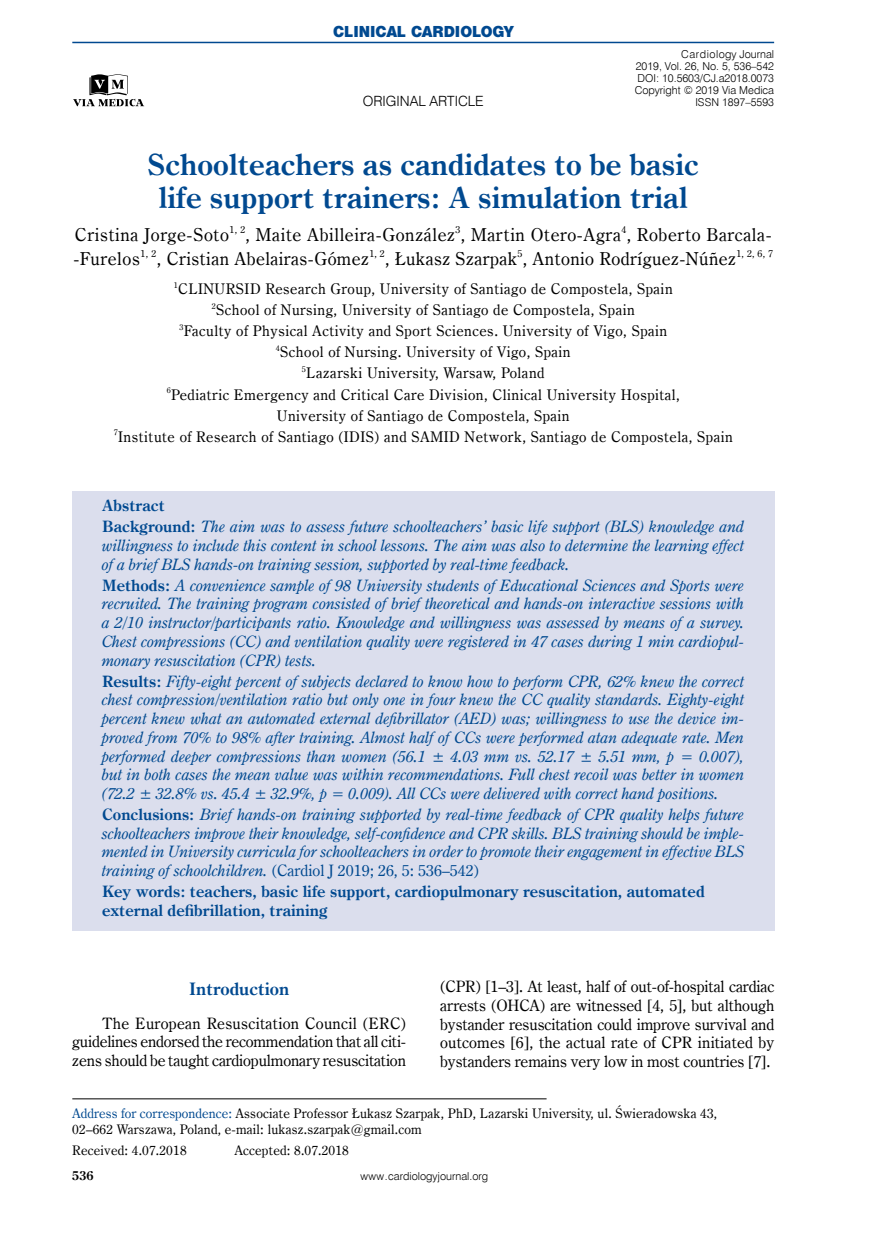
<style>
.page{position:relative;width:872px;height:1234px;background:#fff}
.page>*{position:absolute;margin:0;border:0;box-sizing:border-box;transform-origin:0 0}
.t1{font:700 29.4px/33px "Century Oldst EU";color:#004990;text-align:center}
.t2{font:17.85px/24px "Century Oldst EU";letter-spacing:.035em;color:#000}
.t3{font:700 17.25px "Century Oldst EU";color:#004990}
.t4{font:italic 15.75px/18.8px "Century Oldst EU";color:#004990;text-align:justify}
.t5{font:15.75px/18.8px "Century Oldst EU";letter-spacing:-.01em;color:#000;text-align:justify}
.t6{font:700 15.75px/18.8px "Century Oldst EU";color:#004990}
.t7{font:14.7px/21px "Century Oldst EU";letter-spacing:.035em;color:#000;text-align:center}
.t8{font:14.1px "Swis 721 Blk 2 EU";color:#004990}
.t9{font:14.1px "Swis 721 Lt EU";color:#000}
.t10{font:13.2px/16.5px "Century Oldst EU";letter-spacing:.015em;color:#000}
.t11{font:700 12.75px "Century Oldst EU";color:#000}
.t12{font:10.95px/12px "Swis 721 Lt EU";color:#000;text-align:right}
.s1{font-weight:700;font-style:normal}
.s2{font-style:normal}
.s3{color:#004990}
</style>
<div class="page">
<div style="left:72px;top:491px;width:702px;height:438px;background:#dbdeed"></div>
<hr style="left:72px;top:1098px;width:474px;height:1px;background:#000">
<hr style="left:72px;top:42px;width:702px;height:1px;background:#004990">
<svg style="left:73px;top:74px;width:71px;height:33px"></svg>
<p class="t8" style="left:333px;top:22px;width:182px">CLINICAL CARDIOLOGY</p>
<p class="t9" style="left:363px;top:93px;width:123px">ORIGINAL ARTICLE</p>
<p class="t12" style="left:635px;top:49px;width:141px">Cardiology Journal<br>2019, Vol. 26, No. 5, 536–542<br>DOI: 10.5603/CJ.a2018.0073<br>Copyright © 2019 Via Medica<br>ISSN 1897–5593</p>
<h1 class="t1" style="left:148px;top:149px;width:553px">Schoolteachers as candidates to be basic life support trainers: A simulation trial</h1>
<p class="t2" style="left:73px;top:223px;width:701px">Cristina Jorge-Soto<sup>1,</sup> <sup>2</sup>, Maite Abilleira-González<sup>3</sup>, Martin Otero-Agra<sup>4</sup>, Roberto Barcala--Furelos<sup>1,</sup> <sup>2</sup>, Cristian Abelairas-Gómez<sup>1,</sup> <sup>2</sup>, Łukasz Szarpak<sup>5</sup>, Antonio Rodríguez-Núñez<sup>1,</sup> <sup>2,</sup> <sup>6,</sup> <sup>7</sup></p>
<p class="t7" style="left:114px;top:279px;width:620px"><sup>1</sup>CLINURSID Research Group, University of Santiago de Compostela, Spain<br><sup>2</sup>School of Nursing, University of Santiago de Compostela, Spain<br><sup>3</sup>Faculty of Physical Activity and Sport Sciences. University of Vigo, Spain<br><sup>4</sup>School of Nursing. University of Vigo, Spain<br><sup>5</sup>Lazarski University, Warsaw, Poland<br><sup>6</sup>Pediatric Emergency and Critical Care Division, Clinical University Hospital,<br>University of Santiago de Compostela, Spain<br><sup>7</sup>Institute of Research of Santiago (IDIS) and SAMID Network, Santiago de Compostela, Spain</p>
<p class="t4" style="left:102px;top:495px;width:644px;line-height:20.9px"><span class="s1">Abstract<br>Background:</span> The aim was to assess future schoolteachers’ basic life support (BLS) knowledge and</p>
<p class="t4" style="left:102px;top:536px;width:644px">willingness to include this content in school lessons. The aim was also to determine the learning effect of a brief BLS hands-on training session, supported by real-time feedback.</p>
<p class="t4" style="left:102px;top:575px;width:644px"><span class="s1">Methods:</span> A convenience sample of 98 University students of Educational Sciences and Sports were recruited. The training program consisted of brief theoretical and hands-on interactive sessions with a 2/10 instructor/participants ratio. Knowledge and willingness was assessed by means of a survey.<br>Chest compressions (CC) and ventilation quality were registered in 47 cases during 1 min cardiopul&shy;monary resuscitation (CPR) tests.</p>
<p class="t4" style="left:102px;top:671px;width:644px"><span class="s1">Results:</span> Fifty-eight percent of subjects declared to know how to perform CPR, 62% knew the correct chest compression/ventilation ratio but only one in four knew the CC quality standards. Eighty-eight percent knew what an automated external defibrillator (AED) was; willingness to use the device im&shy;proved from 70% to 98% after training. Almost half of CCs were performed atan adequate rate. Men performed deeper compressions than women (56.1 ± 4.03 mm vs. 52.17 ± 5.51 mm, p = 0.007), but in both cases the mean value was within recommendations. Full chest recoil was better in women (72.2 ± 32.8% vs. 45.4 ± 32.9%, p = 0.009). All CCs were delivered with correct hand positions.</p>
<p class="t4" style="left:102px;top:805px;width:644px"><span class="s1">Conclusions:</span> Brief hands-on training supported by real-time feedback of CPR quality helps future schoolteachers improve their knowledge, self-confidence and CPR skills. BLS training should be imple&shy;mented in University curricula for schoolteachers in order to promote their engagement in effective BLS training of schoolchildren. <span class="s2">(Cardiol J 2019; 26, 5: 536–542)</span></p>
<p class="t6" style="left:102px;top:882px;width:604px">Key words: teachers, basic life support, cardiopulmonary resuscitation, automated external defibrillation, training</p>
<p class="t3" style="left:189px;top:978px;width:102px">Introduction</p>
<p class="t5" style="left:72px;top:1013px;width:335px;text-indent:30px">The European Resuscitation Council (ERC) guidelines endorsed the recommendation that all citi&shy;zens should be taught cardiopulmonary resuscitation</p>
<p class="t5" style="left:440px;top:977px;width:336px">(CPR) [1–3]. At least, half of out-of-hospital cardiac arrests (OHCA) are witnessed [4, 5], but although bystander resuscitation could improve survival and outcomes [6], the actual rate of CPR initiated by bystanders remains very low in most countries [7].</p>
<p class="t10" style="left:72px;top:1104px;width:646px"><span class="s3">Address for correspondence:</span> Associate Professor Łukasz Szarpak, PhD, Lazarski University, ul. Świeradowska 43,<br>02–662 Warszawa, Poland, e-mail: lukasz.szarpak@gmail.com</p>
<p class="t10" style="left:72px;top:1142px;width:116px">Received: 4.07.2018</p>
<p class="t10" style="left:234px;top:1142px;width:116px">Accepted: 8.07.2018</p>
<p class="t11" style="left:72px;top:1167px;width:23px">536</p>
<p class="t12" style="left:360px;top:1170px;width:129px">www.cardiologyjournal.org</p>
</div>
